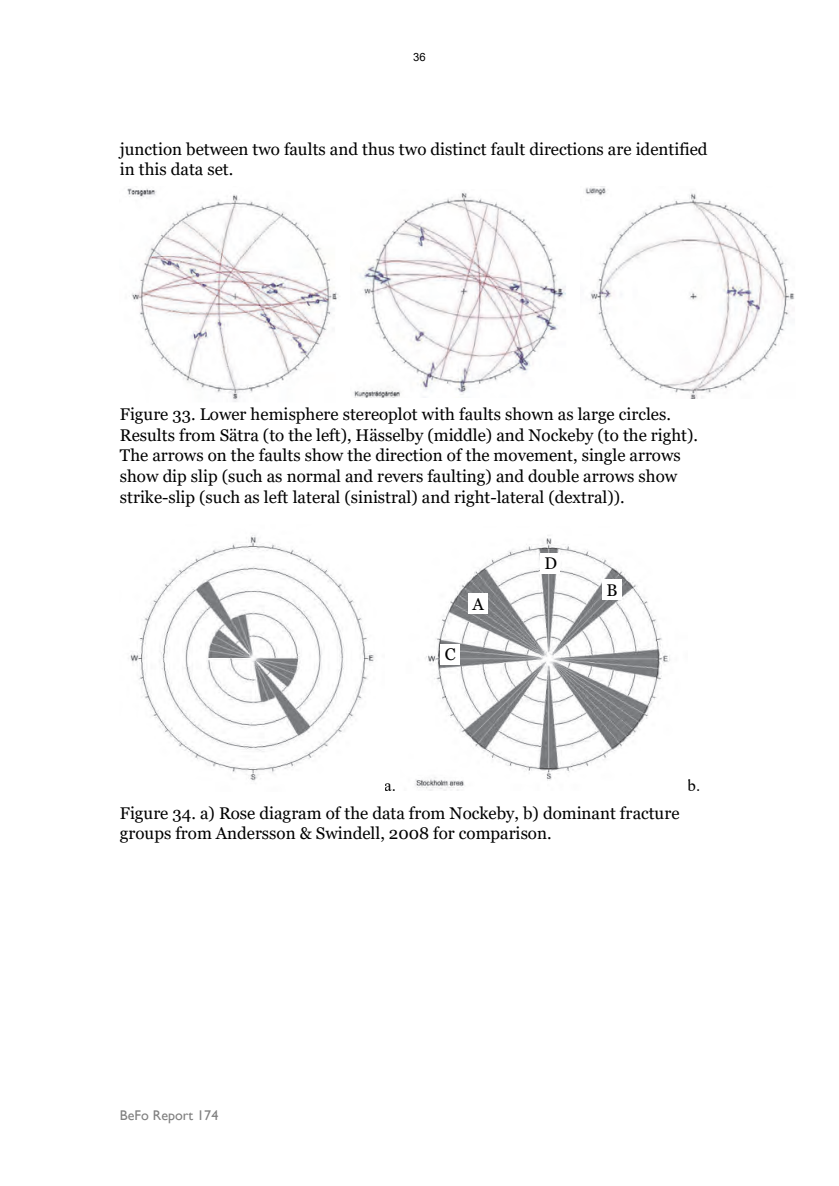
<style>
.page{position:relative;width:839px;height:1186px;background:#fff}
.page>*{position:absolute;margin:0;border:0;box-sizing:border-box;transform-origin:0 0}
.t1{font:16.97px/20.7px "Georgia";color:#000}
.t2{font:16.97px "Times New Roman";color:#000}
.t3{font:14px "Gill Sans";letter-spacing:.005em;color:#808080}
.t4{font:11.38px "Arial";color:#000}
</style>
<div class="page">
<img style="left:128px;top:535px;width:246px;height:246px">
<img style="left:127px;top:188px;width:211px;height:214px">
<img style="left:353px;top:192px;width:213px;height:206px">
<img style="left:585px;top:187px;width:210px;height:211px">
<img style="left:415px;top:535px;width:255px;height:255px">
<div style="left:440px;top:644px;width:19px;height:21px;background:#fff"></div>
<div style="left:468px;top:593px;width:19px;height:21px;background:#fff"></div>
<img style="left:602px;top:580px;width:19px;height:20px">
<div style="left:540px;top:553px;width:19px;height:21px;background:#fff"></div>
<p class="t4" style="left:413px;top:50px;width:14px">36</p>
<p class="t1" style="left:120px;top:140px;width:589px;line-height:19.2px">junction between two faults and thus two distinct fault directions are identified in this data set.</p>
<p class="t1" style="left:120px;top:404px;width:579px">Figure 33. Lower hemisphere stereoplot with faults shown as large circles.<br>Results from Sätra (to the left), Hässelby (middle) and Nockeby (to the right).<br>The arrows on the faults show the direction of the movement, single arrows show dip slip (such as normal and revers faulting) and double arrows show strike-slip (such as left lateral (sinistral) and right-lateral (dextral)).</p>
<p class="t1" style="left:444px;top:644px;width:12px">C</p>
<p class="t1" style="left:472px;top:594px;width:13px">A</p>
<p class="t1" style="left:544px;top:553px;width:14px">D</p>
<p class="t1" style="left:606px;top:580px;width:13px">B</p>
<p class="t2" style="left:384px;top:773px;width:13px">a.</p>
<p class="t2" style="left:687px;top:773px;width:14px">b.</p>
<p class="t1" style="left:120px;top:803px;width:561px">Figure 34. a) Rose diagram of the data from Nockeby, b) dominant fracture groups from Andersson &amp; Swindell, 2008 for comparison.</p>
<p class="t3" style="left:120px;top:1107px;width:100px">BeFo Report 174</p>
</div>
